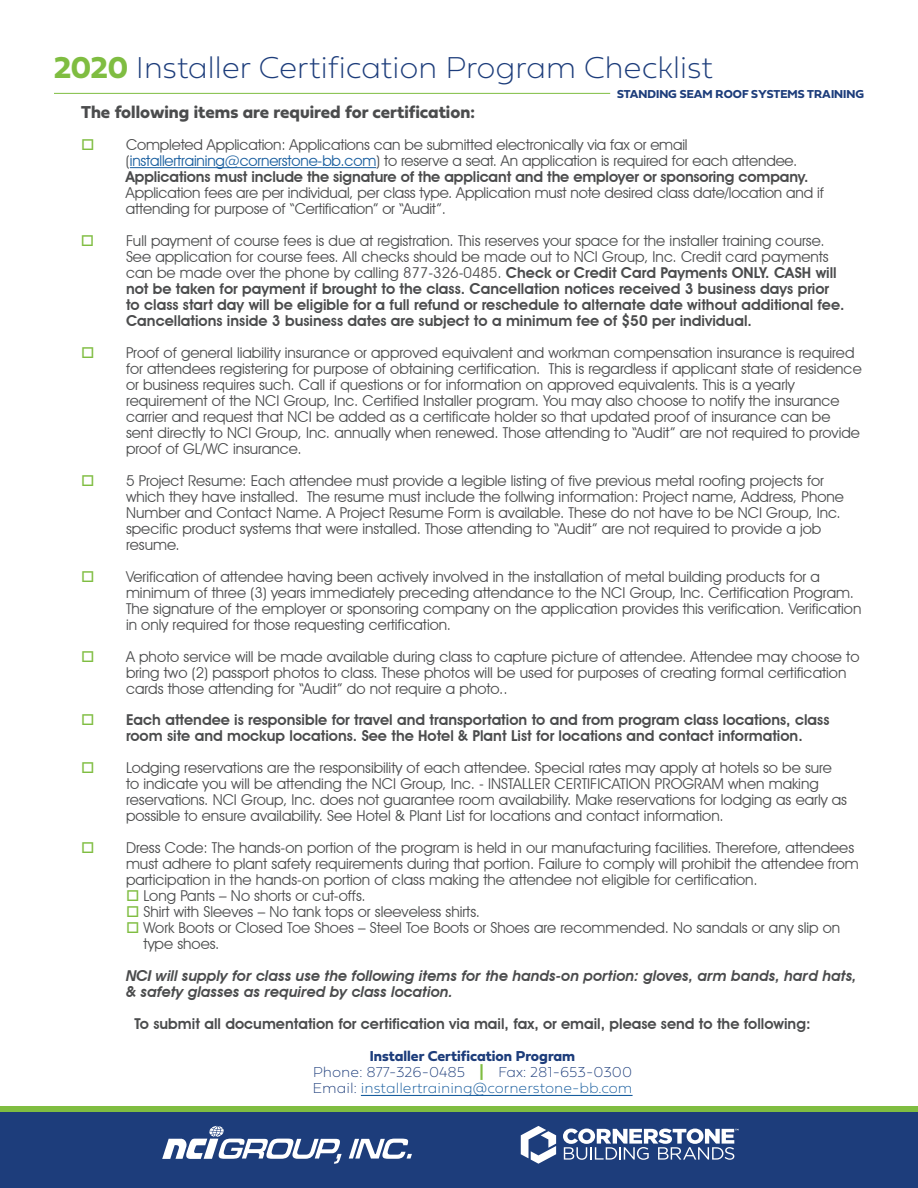
<style>
.page{position:relative;width:918px;height:1188px;background:#fff}
.page>*{position:absolute;margin:0;border:0;box-sizing:border-box;transform-origin:0 0}
.t1{font:31.5px "Fieldwork Geo Hair";letter-spacing:-.015em;color:#1d3d7b}
.t2{font:18px "Fieldwork Geo Bold";color:#4b4c4d}
.t3{font:15px/16px "Avant Garde IT Cby BT";color:#4b4c4d}
.t4{font:600 15px/15.9px "Avant Garde IT Cby BT";color:#4b4c4d}
.t5{font:italic 600 15px/15.9px "Avant Garde IT Cby BT";color:#4b4c4d}
.t6{font:15px/15.9px "Fieldwork Geo Hair";color:#1d3d7b}
.t7{font:15px "Fieldwork Geo Bold";color:#1d3d7b}
.t8{font:12px "Fieldwork Geo Bold";color:#1d3d7b}
.s1{font-family:"Fieldwork Geo Bold";color:#7fbd41}
.s2{color:#7fbd41}
.s3{color:#175d9e}
.s4{font-weight:600}
.s5{font-weight:400}
</style>
<div class="page">
<hr style="left:130px;top:167px;width:246px;height:1px;background:#175d9e">
<hr style="left:361px;top:1095px;width:272px;height:1px;background:#175d9e">
<svg style="left:0;top:1106px;width:918px;height:7px;background:#71aa49"></svg>
<div style="left:0;top:1113px;width:918px;height:75px;background:#1d3d7b"></div>
<svg style="left:521px;top:1126px;width:35px;height:38px"></svg>
<svg style="left:563px;top:1129px;width:176px;height:31px"></svg>
<svg style="left:162px;top:1126px;width:180px;height:38px"></svg>
<svg style="left:349px;top:1139px;width:63px;height:20px"></svg>
<hr style="left:54px;top:93px;width:556px;height:1px;background:#7fbd41">
<h1 class="t1" style="left:54px;top:43px;width:660px"><span class="s1">2020</span> Installer Certification Program Checklist</h1>
<p class="t8" style="left:617px;top:84px;width:248px">STANDING SEAM ROOF SYSTEMS TRAINING</p>
<p class="t2" style="left:81px;top:98px;width:395px">The following items are required for certification:</p>
<p class="t3" style="left:126px;top:137px;width:684px;text-indent:-45px"><span class="s2">□</span> Completed Application: Applications can be submitted electronically via fax or email (<span class="s3">installertraining@cornerstone-bb.com</span>) to reserve a seat. An application is required for each attendee.<br><span class="s4">Applications must include the signature of the applicant and the employer or sponsoring company.</span></p>
<p class="t3" style="left:126px;top:185px;width:699px">Application fees are per individual, per class type. Application must note desired class date/location and if attending for purpose of “Certification” or “Audit”.</p>
<p class="t4" style="left:126px;top:233px;width:720px;text-indent:-45px"><span class="s2">□</span> <span class="s5">Full payment of course fees is due at registration. This reserves your space for the installer training course.<br>See application for course fees. All checks should be made out to NCI Group, Inc. Credit card payments can be made over the phone by calling 877-326-0485.</span> Check or Credit Card Payments ONLY. CASH will not be taken for payment if brought to the class. Cancellation notices received 3 business days prior to class start day will be eligible for a full refund or reschedule to alternate date without additional fee.<br>Cancellations inside 3 business dates are subject to a minimum fee of $50 per individual.</p>
<p class="t3" style="left:126px;top:345px;width:737px;text-indent:-45px"><span class="s2">□</span> Proof of general liability insurance or approved equivalent and workman compensation insurance is required for attendees registering for purpose of obtaining certification. This is regardless if applicant state of residence or business requires such. Call if questions or for information on approved equivalents. This is a yearly requirement of the NCI Group, Inc. Certified Installer program. You may also choose to notify the insurance carrier and request that NCI be added as a certificate holder so that updated proof of insurance can be<br>sent directly to NCI Group, Inc. annually when renewed. Those attending to “Audit” are not required to provide proof of GL/WC insurance.</p>
<p class="t3" style="left:126px;top:472px;width:719px;text-indent:-45px"><span class="s2">□</span> 5 Project Resume: Each attendee must provide a legible listing of five previous metal roofing projects for which they have installed. The resume must include the follwing information: Project name, Address, Phone Number and Contact Name. A Project Resume Form is available. These do not have to be NCI Group, Inc. specific product systems that were installed. Those attending to “Audit” are not required to provide a job resume.</p>
<p class="t3" style="left:126px;top:568px;width:737px;text-indent:-45px"><span class="s2">□</span> Verification of attendee having been actively involved in the installation of metal building products for a minimum of three (3) years immediately preceding attendance to the NCI Group, Inc. Certification Program.<br>The signature of the employer or sponsoring company on the application provides this verification. Verification in only required for those requesting certification.</p>
<p class="t3" style="left:126px;top:648px;width:735px;text-indent:-45px"><span class="s2">□</span> A photo service will be made available during class to capture picture of attendee. Attendee may choose to bring two (2) passport photos to class. These photos will be used for purposes of creating formal certification cards those attending for “Audit” do not require a photo..</p>
<p class="t4" style="left:126px;top:712px;width:705px;text-indent:-45px"><span class="s2">□</span> Each attendee is responsible for travel and transportation to and from program class locations, class room site and mockup locations. See the Hotel &amp; Plant List for locations and contact information.</p>
<p class="t3" style="left:126px;top:760px;width:723px;text-indent:-45px"><span class="s2">□</span> Lodging reservations are the responsibility of each attendee. Special rates may apply at hotels so be sure to indicate you will be attending the NCI Group, Inc. - INSTALLER CERTIFICATION PROGRAM when making reservations. NCI Group, Inc. does not guarantee room availability. Make reservations for lodging as early as possible to ensure availability. See Hotel &amp; Plant List for locations and contact information.</p>
<p class="t3" style="left:126px;top:840px;width:734px;text-indent:-45px"><span class="s2">□</span> Dress Code: The hands-on portion of the program is held in our manufacturing facilities. Therefore, attendees must adhere to plant safety requirements during that portion. Failure to comply will prohibit the attendee from participation in the hands-on portion of class making the attendee not eligible for certification.</p>
<p class="t3" style="left:126px;top:888px;width:241px"><span class="s2">□</span> Long Pants – No shorts or cut-offs.</p>
<p class="t3" style="left:126px;top:904px;width:355px"><span class="s2">□</span> Shirt with Sleeves – No tank tops or sleeveless shirts.</p>
<p class="t3" style="left:144px;top:920px;width:698px;text-indent:-18px"><span class="s2">□</span> Work Boots or Closed Toe Shoes – Steel Toe Boots or Shoes are recommended. No sandals or any slip on type shoes.</p>
<p class="t5" style="left:126px;top:968px;width:732px">NCI will supply for class use the following items for the hands-on portion: gloves, arm bands, hard hats, &amp; safety glasses as required by class location.</p>
<p class="t4" style="left:134px;top:1016px;width:678px">To submit all documentation for certification via mail, fax, or email, please send to the following:</p>
<p class="t7" style="left:370px;top:1044px;width:207px">Installer Certification Program</p>
<p class="t6" style="left:312px;top:1063px;width:322px">Phone: 877-326-0485 <span class="s1">|</span> Fax: 281-653-0300<br>Email: <span class="s3">installertraining@cornerstone-bb.com</span></p>
</div>
